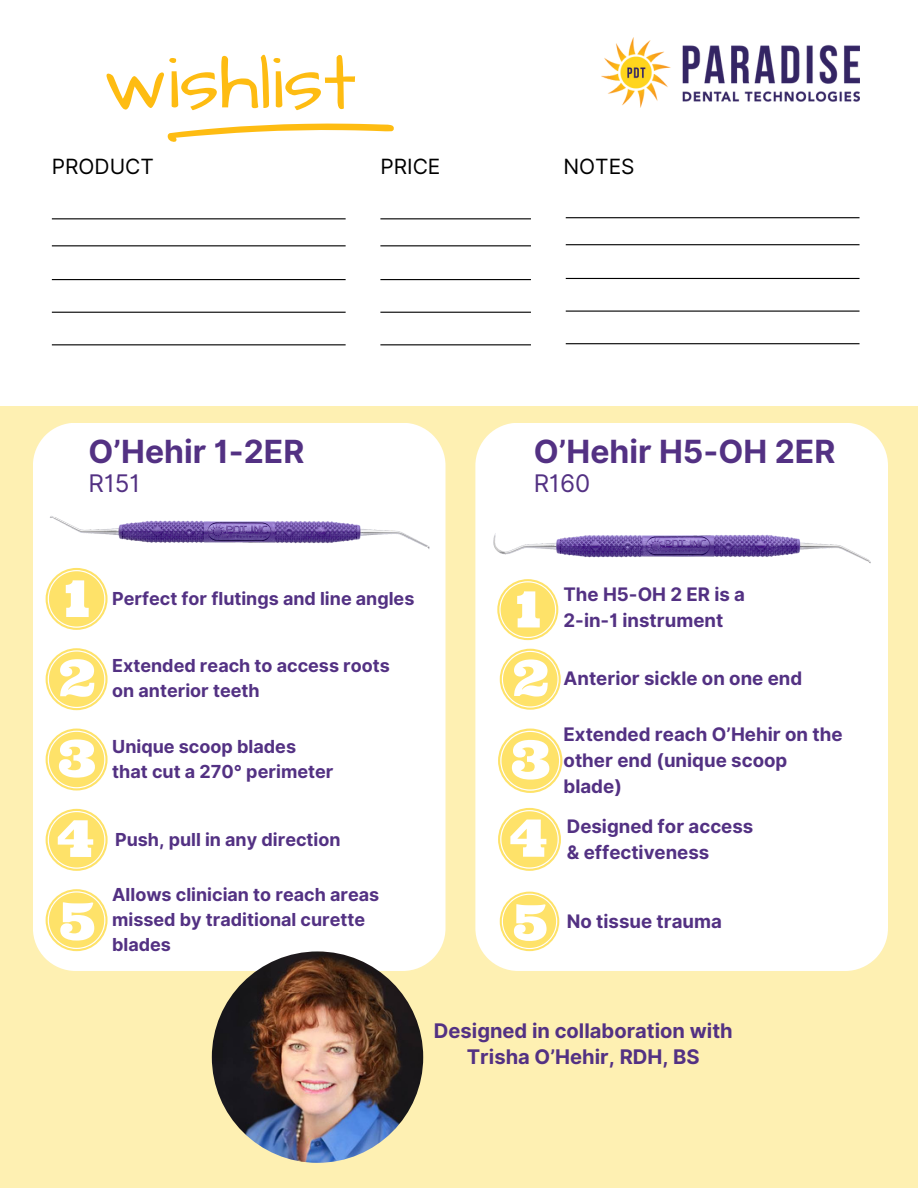
<style>
.page{position:relative;width:918px;height:1188px;background:#fff}
.page>*{position:absolute;margin:0;border:0;box-sizing:border-box;transform-origin:0 0}
.t1{font:79.8px "Architects Daughter";color:#febc12}
.t2{font:700 31.95px "Inter";color:#533183}
.t3{font:24.3px "Inter";color:#533183}
.t4{font:21px "Inter";color:#000}
.t5{font:700 20.1px/26.8px "Inter";color:#533183;text-align:center}
.t6{font:700 18.6px/26px "Inter";color:#533183}
.t7{font:700 18px/24.9px "Inter";color:#533183}
</style>
<div class="page">
<hr style="left:52px;top:218px;width:294px;height:1px;background:#000">
<hr style="left:380px;top:218px;width:151px;height:1px;background:#000">
<hr style="left:566px;top:217px;width:294px;height:1px;background:#000">
<hr style="left:52px;top:245px;width:294px;height:1px;background:#000">
<hr style="left:380px;top:245px;width:151px;height:1px;background:#000">
<hr style="left:566px;top:244px;width:294px;height:1px;background:#000">
<hr style="left:52px;top:279px;width:294px;height:1px;background:#000">
<hr style="left:380px;top:279px;width:151px;height:1px;background:#000">
<hr style="left:566px;top:278px;width:294px;height:1px;background:#000">
<hr style="left:52px;top:312px;width:294px;height:1px;background:#000">
<hr style="left:380px;top:312px;width:151px;height:1px;background:#000">
<hr style="left:566px;top:311px;width:294px;height:1px;background:#000">
<hr style="left:52px;top:344px;width:294px;height:1px;background:#000">
<hr style="left:380px;top:344px;width:151px;height:1px;background:#000">
<hr style="left:566px;top:343px;width:294px;height:1px;background:#000">
<img style="left:602px;top:38px;width:257px;height:70px">
<svg style="left:167px;top:124px;width:227px;height:18px"></svg>
<div style="left:0;top:406px;width:918px;height:782px;background:#fef0b2"></div>
<div style="left:33px;top:423px;width:413px;height:548px;background:#fff"></div>
<img style="left:42px;top:510px;width:394px;height:47px">
<svg style="left:46px;top:729px;width:62px;height:61px;background:#fef0b5"></svg>
<svg style="left:46px;top:809px;width:62px;height:62px;background:#feefb1"></svg>
<svg style="left:46px;top:889px;width:62px;height:62px;background:#fef0b4"></svg>
<svg style="left:46px;top:648px;width:62px;height:62px;background:#fef0b4"></svg>
<svg style="left:46px;top:568px;width:62px;height:62px;background:#feeea9"></svg>
<img style="left:212px;top:951px;width:211px;height:212px;border-radius:50%">
<div style="left:475px;top:423px;width:413px;height:548px;background:#fff"></div>
<img style="left:485px;top:526px;width:394px;height:49px">
<svg style="left:498px;top:729px;width:64px;height:64px;background:#fef0b5"></svg>
<svg style="left:498px;top:808px;width:63px;height:63px;background:#feefb1"></svg>
<svg style="left:500px;top:892px;width:59px;height:59px;background:#fef0b3"></svg>
<svg style="left:497px;top:579px;width:61px;height:61px;background:#feeea9"></svg>
<svg style="left:500px;top:649px;width:61px;height:61px;background:#fef0b4"></svg>
<p class="t1" style="left:103px;top:29px;width:254px">wishlist</p>
<p class="t4" style="left:52px;top:154px;width:104px">PRODUCT</p>
<h3 class="t4" style="left:380px;top:154px;width:62px">PRICE</h3>
<h3 class="t4" style="left:564px;top:154px;width:73px">NOTES</h3>
<p class="t2" style="left:89px;top:432px;width:217px">O’Hehir 1-2ER</p>
<p class="t3" style="left:89px;top:469px;width:53px">R151</p>
<p class="t2" style="left:534px;top:432px;width:303px">O’Hehir H5-OH 2ER</p>
<p class="t3" style="left:534px;top:469px;width:58px">R160</p>
<p class="t7" style="left:112px;top:586px;width:304px">Perfect for flutings and line angles</p>
<p class="t7" style="left:112px;top:653px;width:279px">Extended reach to access roots on anterior teeth</p>
<p class="t7" style="left:112px;top:734px;width:185px">Unique scoop blades</p>
<p class="t7" style="left:112px;top:759px;width:223px">that cut a 270° perimeter</p>
<p class="t7" style="left:115px;top:827px;width:227px">Push, pull in any direction</p>
<p class="t7" style="left:112px;top:882px;width:269px">Allows clinician to reach areas missed by traditional curette blades</p>
<p class="t6" style="left:564px;top:581px;width:183px">The H5-OH 2 ER is a</p>
<p class="t6" style="left:564px;top:607px;width:161px">2-in-1 instrument</p>
<p class="t6" style="left:564px;top:665px;width:240px">Anterior sickle on one end</p>
<p class="t6" style="left:564px;top:721px;width:281px">Extended reach O’Hehir on the other end (unique scoop blade)</p>
<p class="t6" style="left:567px;top:814px;width:188px">Designed for access</p>
<h2 class="t6" style="left:567px;top:839px;width:144px">&amp; effectiveness</h2>
<p class="t6" style="left:567px;top:908px;width:157px">No tissue trauma</p>
<h3 class="t5" style="left:434px;top:1017px;width:300px">Designed in collaboration with<br>Trisha O’Hehir, RDH, BS</h3>
</div>
